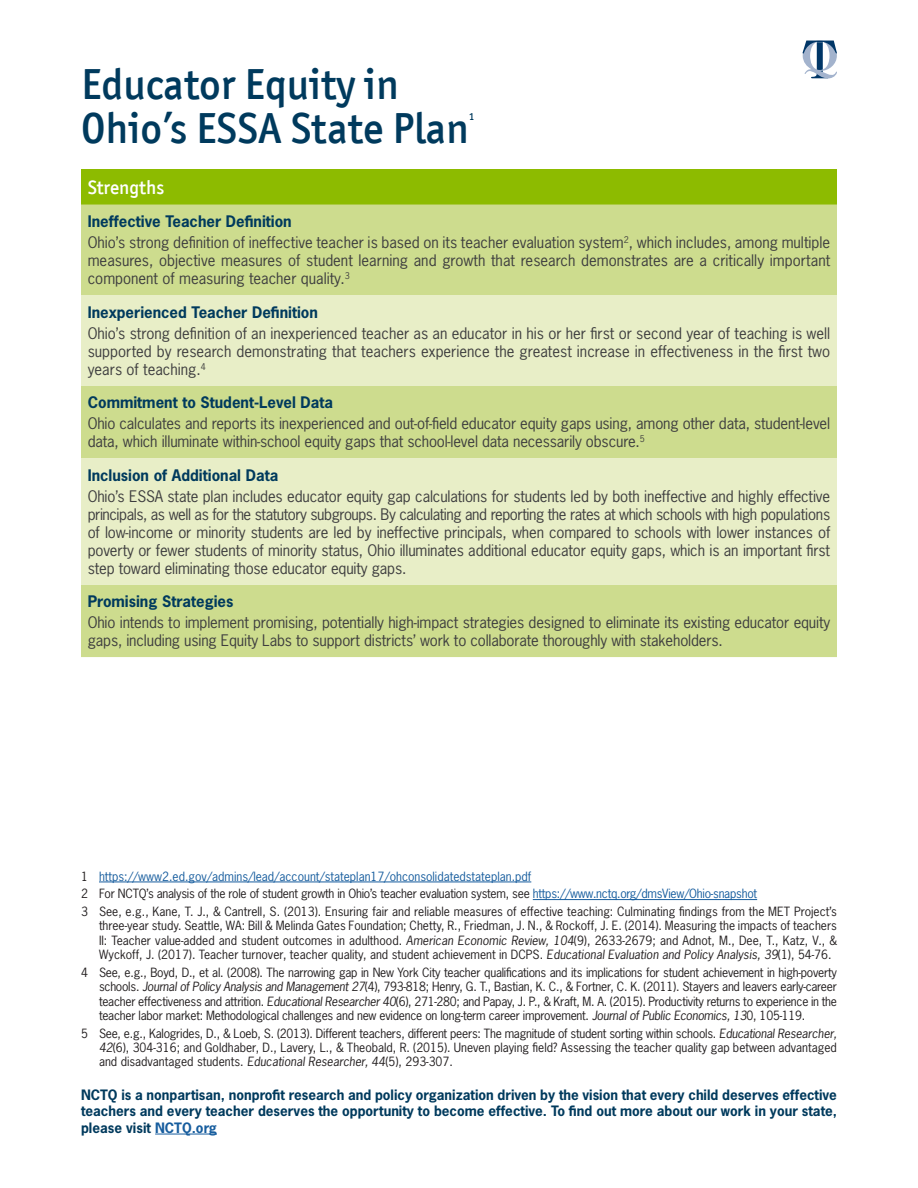
<style>
.page{position:relative;width:918px;height:1188px;background:#fff}
.page>*{position:absolute;margin:0;border:0;box-sizing:border-box;transform-origin:0 0}
.paragraph{font:500 43.5px "Officina Sans ITC Pro";color:#003a5d}
.t1{font:500 19.5px "Officina Sans ITC Pro";color:#fff}
.paragraph-2{font:15px/18px "News Gothic Std";letter-spacing:-.01em;color:#3e3e3f;text-align:justify}
.paragraph-3{font:700 15px "News Gothic Std";color:#003a5d}
.t2{font:700 13.5px/16.5px "News Gothic Std";color:#003a5d;text-align:justify}
.footnote{font:12px/14.4px "News Gothic Std";letter-spacing:-.02em;color:#231f20;text-align:justify}
.footnote-2{font:12px "News Gothic Std";color:#175d9e}
.s1{color:#231f20}
.s2{color:#175d9e}
.s3{font-style:italic}
</style>
<div class="page">
<div style="left:81px;top:169px;width:756px;height:36px;background:#8dbb00"></div>
<div style="left:81px;top:205px;width:756px;height:452px;background:#cddc8e"></div>
<svg style="left:81px;top:295px;width:756px;height:290px;background:#e1e9b8"></svg>
<hr style="left:99px;top:882px;width:432px;height:1px;background:#175d9e">
<hr style="left:533px;top:899px;width:224px;height:1px;background:#175d9e">
<hr style="left:155px;top:1134px;width:62px;height:1px;background:#175d9e">
<svg style="left:803px;top:40px;width:34px;height:38px"></svg>
<p class="paragraph" style="left:81px;top:58px;width:319px">Educator Equity in</p>
<p class="paragraph" style="left:81px;top:102px;width:390px">Ohio’s ESSA State Plan</p>
<p class="t1" style="left:88px;top:175px;width:78px">Strengths</p>
<p class="paragraph-3" style="left:88px;top:211px;width:206px">Ineffective Teacher Definition</p>
<p class="paragraph-2" style="left:88px;top:233px;width:744px">Ohio’s strong definition of ineffective teacher is based on its teacher evaluation system<sup>2</sup>, which includes, among multiple measures, objective measures of student learning and growth that research demonstrates are a critically important component of measuring teacher quality.<sup>3</sup></p>
<p class="paragraph-3" style="left:88px;top:302px;width:232px">Inexperienced Teacher Definition</p>
<p class="paragraph-2" style="left:88px;top:324px;width:744px">Ohio’s strong definition of an inexperienced teacher as an educator in his or her first or second year of teaching is well supported by research demonstrating that teachers experience the greatest increase in effectiveness in the first two years of teaching.<sup>4</sup></p>
<p class="paragraph-3" style="left:88px;top:392px;width:247px">Commitment to Student-Level Data</p>
<p class="paragraph-2" style="left:88px;top:414px;width:744px">Ohio calculates and reports its inexperienced and out-of-field educator equity gaps using, among other data, student-level data, which illuminate within-school equity gaps that school-level data necessarily obscure.<sup>5</sup></p>
<p class="paragraph-3" style="left:88px;top:465px;width:192px">Inclusion of Additional Data</p>
<p class="paragraph-2" style="left:88px;top:487px;width:744px">Ohio’s ESSA state plan includes educator equity gap calculations for students led by both ineffective and highly effective principals, as well as for the statutory subgroups. By calculating and reporting the rates at which schools with high populations of low-income or minority students are led by ineffective principals, when compared to schools with lower instances of poverty or fewer students of minority status, Ohio illuminates additional educator equity gaps, which is an important first step toward eliminating those educator equity gaps.</p>
<p class="paragraph-3" style="left:88px;top:591px;width:147px">Promising Strategies</p>
<p class="paragraph-2" style="left:88px;top:613px;width:744px">Ohio intends to implement promising, potentially high-impact strategies designed to eliminate its existing educator equity gaps, including using Equity Labs to support districts’ work to collaborate thoroughly with stakeholders.</p>
<p class="footnote-2" style="left:81px;top:868px;width:452px"><span class="s1">1</span> https://www2.ed.gov/admins/lead/account/stateplan17/ohconsolidatedstateplan.pdf</p>
<p class="footnote" style="left:81px;top:887px;width:678px">2 For NCTQ’s analysis of the role of student growth in Ohio’s teacher evaluation system, see <span class="s2">https://www.nctq.org/dmsView/Ohio-snapshot</span></p>
<p class="footnote" style="left:99px;top:904px;width:740px;text-indent:-18px">3 See, e.g., Kane, T. J., &amp; Cantrell, S. (2013). Ensuring fair and reliable measures of effective teaching: Culminating findings from the MET Project’s three-year study. Seattle, WA: Bill &amp; Melinda Gates Foundation; Chetty, R., Friedman, J. N., &amp; Rockoff, J. E. (2014). Measuring the impacts of teachers II: Teacher value-added and student outcomes in adulthood. <span class="s3">American Economic Review, 104</span>(9), 2633-2679; and Adnot, M., Dee, T., Katz, V., &amp; Wyckoff, J. (2017). Teacher turnover, teacher quality, and student achievement in DCPS. <span class="s3">Educational Evaluation and Policy Analysis, 39</span>(1), 54-76.</p>
<p class="footnote" style="left:99px;top:965px;width:740px;text-indent:-18px">4 See, e.g., Boyd, D., et al. (2008). The narrowing gap in New York City teacher qualifications and its implications for student achievement in high‐poverty schools. <span class="s3">Journal of Policy Analysis and Management 27</span>(4), 793-818; Henry, G. T., Bastian, K. C., &amp; Fortner, C. K. (2011). Stayers and leavers early-career teacher effectiveness and attrition. <span class="s3">Educational Researcher 40</span>(6), 271-280; and Papay, J. P., &amp; Kraft, M. A. (2015). Productivity returns to experience in the teacher labor market: Methodological challenges and new evidence on long-term career improvement. <span class="s3">Journal of Public Economics, 13</span>0, 105-119.</p>
<p class="footnote" style="left:99px;top:1026px;width:739px;text-indent:-18px">5 See, e.g., Kalogrides, D., &amp; Loeb, S. (2013). Different teachers, different peers: The magnitude of student sorting within schools. <span class="s3">Educational Researcher, 42</span>(6), 304-316; and Goldhaber, D., Lavery, L., &amp; Theobald, R. (2015). Uneven playing field? Assessing the teacher quality gap between advantaged and disadvantaged students. <span class="s3">Educational Researcher, 44</span>(5), 293-307.</p>
<p class="t2" style="left:81px;top:1086px;width:758px">NCTQ is a nonpartisan, nonprofit research and policy organization driven by the vision that every child deserves effective teachers and every teacher deserves the opportunity to become effective. To find out more about our work in your state, please visit <span class="s2">NCTQ.org</span></p>
</div>
